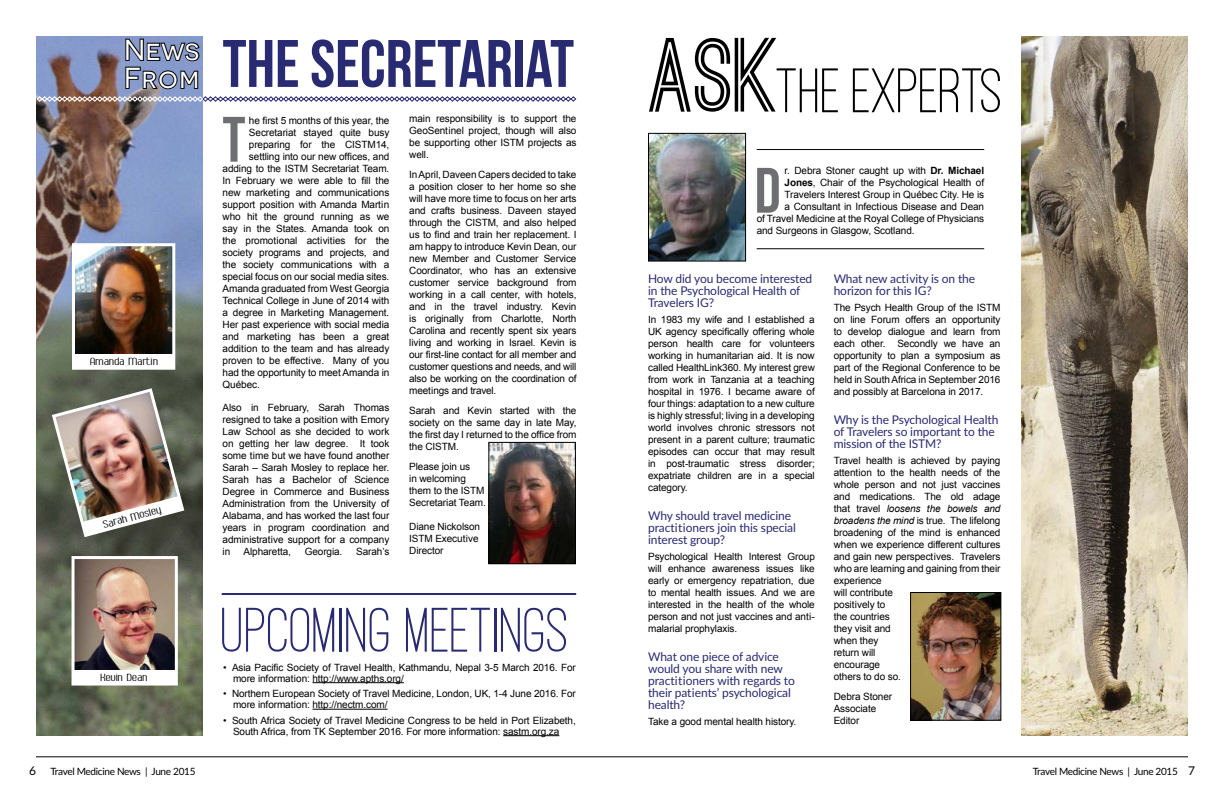
<style>
.page{position:relative;width:1224px;height:792px;background:#fff}
.page>*{position:absolute;margin:0;border:0;box-sizing:border-box;transform-origin:0 0}
.t1{font:67px "Bebas Neue";color:#282a72}
.t2{font:500 65px "Ostrich Sans";color:#282a72}
.t3{font:500 65px "Ostrich Sans";color:#000}
.t4{font:64px "Bebas Neue";color:#6d6e71}
.t5{font:29px/28px "Novecentosanswide";letter-spacing:.015em;color:#fff}
.t6{font:12px/12px "Lato";letter-spacing:-.01em;color:#282a72}
.t7{font:12px "Ambrosia Demo";color:#000}
.t8{font:10px/12px "Arial";letter-spacing:-.01em;color:#000;text-align:justify}
.t9{font:10px "Lato";letter-spacing:-.03em;color:#000}
.s1{font-family:"Ostrich Sans";font-weight:700;font-size:100px;color:#000}
.s2{font-weight:700}
.s3{font-style:italic}
.s4{font-size:12px}
</style>
<div class="page">
<hr style="left:36px;top:757px;width:1152px;height:1px;background:#000">
<img style="left:650px;top:135px;width:94px;height:125px">
<div style="left:648px;top:133px;width:98px;height:129px;border:1px solid #000"></div>
<img style="left:1021px;top:36px;width:167px;height:700px">
<img style="left:37px;top:37px;width:166px;height:699px">
<img style="left:490px;top:444px;width:84px;height:118px">
<div style="left:488px;top:442px;width:88px;height:122px;border:1px solid #000"></div>
<svg style="left:37px;top:38px;width:539px;height:64px"></svg>
<img style="left:912px;top:594px;width:87px;height:125px">
<div style="left:910px;top:592px;width:91px;height:129px;border:1px solid #000"></div>
<hr style="left:313px;top:682px;width:91px;height:1px;background:#000">
<hr style="left:313px;top:709px;width:75px;height:1px;background:#000">
<hr style="left:503px;top:735px;width:56px;height:1px;background:#000">
<hr style="left:222px;top:593px;width:354px;height:2px;background:#282a72">
<img style="left:50px;top:386px;width:136px;height:153px">
<img style="left:76px;top:560px;width:98px;height:110px">
<div style="left:72px;top:556px;width:106px;height:130px;border:3px solid #fff"></div>
<div style="left:74px;top:670px;width:102px;height:14px;background:#fff"></div>
<img style="left:76px;top:247px;width:95px;height:108px">
<div style="left:72px;top:243px;width:103px;height:127px;border:3px solid #fff"></div>
<div style="left:74px;top:355px;width:99px;height:14px;background:#fff"></div>
<hr style="left:757px;top:149px;width:227px;height:1px;background:#000">
<hr style="left:757px;top:248px;width:227px;height:1px;background:#000">
<h3 class="t5" style="left:124px;top:36px;width:77px">News<br>From</h3>
<h1 class="t1" style="left:223px;top:27px;width:559px">THE SECRETARIAT <span class="s1">Ask</span></h1>
<h2 class="t3" style="left:776px;top:60px;width:228px">THE EXPERTS</h2>
<p class="t7" style="left:90px;top:357px;width:70px">Amanda Martin</p>
<p class="t7" style="left:102px;top:520px;width:61px;rotate:-15deg">Sarah Mosley</p>
<p class="t7" style="left:101px;top:673px;width:49px">Kevin Dean</p>
<p class="t8" style="left:249px;top:114px;width:142px">he first 5 months of this year, the</p>
<p class="t8" style="left:249px;top:126px;width:142px">Secretariat stayed quite busy</p>
<p class="t8" style="left:249px;top:138px;width:142px">preparing for the CISTM14,</p>
<p class="t8" style="left:249px;top:150px;width:142px">settling into our new offices, and</p>
<p class="t8" style="left:223px;top:162px;width:168px">adding to the ISTM Secretariat Team.</p>
<p class="t8" style="left:223px;top:174px;width:168px">In February we were able to fill the</p>
<p class="t8" style="left:223px;top:186px;width:168px">new marketing and communications</p>
<p class="t8" style="left:223px;top:198px;width:168px">support position with Amanda Martin</p>
<p class="t8" style="left:223px;top:210px;width:168px">who hit the ground running as we</p>
<p class="t8" style="left:223px;top:222px;width:168px">say in the States. Amanda took on</p>
<p class="t8" style="left:223px;top:234px;width:168px">the promotional activities for the</p>
<p class="t8" style="left:223px;top:246px;width:168px">society programs and projects, and</p>
<p class="t8" style="left:223px;top:258px;width:168px">the society communications with a</p>
<p class="t8" style="left:223px;top:270px;width:168px">special focus on our social media sites.</p>
<p class="t8" style="left:223px;top:282px;width:168px">Amanda graduated from West Georgia</p>
<p class="t8" style="left:223px;top:294px;width:168px">Technical College in June of 2014 with</p>
<p class="t8" style="left:223px;top:306px;width:168px">a degree in Marketing Management.</p>
<p class="t8" style="left:223px;top:318px;width:168px">Her past experience with social media</p>
<p class="t8" style="left:223px;top:330px;width:168px">and marketing has been a great</p>
<p class="t8" style="left:223px;top:342px;width:168px">addition to the team and has already</p>
<p class="t8" style="left:223px;top:354px;width:168px">proven to be effective. Many of you</p>
<p class="t8" style="left:223px;top:366px;width:168px">had the opportunity to meet Amanda in</p>
<p class="t8" style="left:223px;top:378px;width:39px">Québec.</p>
<p class="t8" style="left:223px;top:401px;width:168px">Also in February, Sarah Thomas resigned to take a position with Emory Law School as she decided to work on getting her law degree. It took some time but we have found another Sarah – Sarah Mosley to replace her.<br>Sarah has a Bachelor of Science Degree in Commerce and Business Administration from the University of Alabama, and has worked the last four years in program coordination and administrative support for a company in</p>
<h3 class="t4" style="left:223px;top:104px;width:24px">T</h3>
<p class="t8" style="left:244px;top:545px;width:49px">Alpharetta,</p>
<p class="t8" style="left:305px;top:545px;width:39px">Georgia.</p>
<p class="t8" style="left:356px;top:545px;width:35px">Sarah’s</p>
<p class="t8" style="left:409px;top:113px;width:169px">main responsibility is to support the GeoSentinel project, though will also be supporting other ISTM projects as well.</p>
<p class="t8" style="left:409px;top:169px;width:169px">In April, Daveen Capers decided to take a position closer to her home so she will have more time to focus on her arts and crafts business. Daveen stayed through the CISTM, and also helped us to find and train her replacement. I am happy to introduce Kevin Dean, our new Member and Customer Service Coordinator, who has an extensive customer service background from working in a call center, with hotels, and in the travel industry. Kevin is originally from Charlotte, North Carolina and recently spent six years living and working in Israel. Kevin is our first-line contact for all member and customer questions and needs, and will also be working on the coordination of meetings and travel.</p>
<p class="t8" style="left:409px;top:404px;width:169px">Sarah and Kevin started with the society on the same day in late May, the first day I returned to the office from the CISTM.</p>
<p class="t8" style="left:409px;top:460px;width:78px;text-align:left">Please join us<br>in welcoming them to the ISTM<br>Secretariat Team.</p>
<p class="t8" style="left:409px;top:521px;width:72px;text-align:left">Diane Nickolson<br>ISTM Executive<br>Director</p>
<h2 class="t2" style="left:222px;top:599px;width:349px">UPCOMING MEETINGS</h2>
<p class="t8" style="left:233px;top:662px;width:344px;line-height:11px;text-indent:-10px">• Asia Pacific Society of Travel Health, Kathmandu, Nepal 3-5 March 2016. For more information: http://www.apths.org/</p>
<p class="t8" style="left:233px;top:688px;width:344px;line-height:11px;text-indent:-10px">• Northern European Society of Travel Medicine, London, UK, 1-4 June 2016. For more information: http://nectm.com/</p>
<p class="t8" style="left:233px;top:715px;width:344px;line-height:11px;text-indent:-10px">• South Africa Society of Travel Medicine Congress to be held in Port Elizabeth,<br>South Africa, from TK September 2016. For more information: sastm.org.za</p>
<p class="t8" style="left:785px;top:165px;width:201px">r. Debra Stoner caught up with <span class="s2">Dr. Michael</span></p>
<p class="t8" style="left:785px;top:177px;width:201px"><span class="s2">Jones</span>, Chair of the Psychological Health of</p>
<p class="t8" style="left:785px;top:189px;width:201px">Travelers Interest Group in Québec City. He is</p>
<p class="t8" style="left:785px;top:201px;width:201px">a Consultant in Infectious Disease and Dean</p>
<p class="t8" style="left:757px;top:213px;width:229px">of Travel Medicine at the Royal College of Physicians</p>
<p class="t8" style="left:757px;top:225px;width:159px">and Surgeons in Glasgow, Scotland.</p>
<p class="t6" style="left:648px;top:272px;width:166px">How did you become interested in the Psychological Health of<br>Travelers IG?</p>
<p class="t8" style="left:648px;top:313px;width:168px">In 1983 my wife and I established a UK agency specifically offering whole person health care for volunteers working in humanitarian aid. It is now called HealthLink360. My interest grew from work in Tanzania at a teaching hospital in 1976. I became aware of four things: adaptation to a new culture is highly stressful; living in a developing world involves chronic stressors not present in a parent culture; traumatic episodes can occur that may result in post-traumatic stress disorder; expatriate children are in a special category.</p>
<p class="t6" style="left:648px;top:509px;width:149px">Why should travel medicine practitioners join this special interest group?</p>
<p class="t8" style="left:648px;top:550px;width:168px">Psychological Health Interest Group will enhance awareness issues like early or emergency repatriation, due to mental health issues. And we are interested in the health of the whole person and not just vaccines and anti&shy;malarial prophylaxis.</p>
<p class="t6" style="left:648px;top:650px;width:148px">What one piece of advice would you share with new practitioners with regards to their patients’ psychological health?</p>
<p class="t8" style="left:648px;top:715px;width:150px">Take a good mental health history.</p>
<h3 class="t4" style="left:755px;top:155px;width:28px">D</h3>
<p class="t6" style="left:834px;top:272px;width:143px">What new activity is on the horizon for this IG?</p>
<p class="t8" style="left:834px;top:301px;width:168px">The Psych Health Group of the ISTM on line Forum offers an opportunity to develop dialogue and learn from each other. Secondly we have an opportunity to plan a symposium as part of the Regional Conference to be held in South Africa in September 2016 and possibly at Barcelona in 2017.</p>
<p class="t6" style="left:834px;top:413px;width:166px">Why is the Psychological Health of Travelers so important to the mission of the ISTM?</p>
<p class="t8" style="left:834px;top:454px;width:168px;text-align:left">Travel health is achieved by paying attention to the health needs of the whole person and not just vaccines and medications. The old adage that travel <span class="s3">loosens the bowels and broadens the mind</span> is true. The lifelong broadening of the mind is enhanced when we experience different cultures and gain new perspectives. Travelers who are learning and gaining from their experience<br>will contribute<br>positively to<br>the countries<br>they visit and<br>when they<br>return will<br>encourage<br>others to do so.</p>
<p class="t8" style="left:834px;top:690px;width:60px;text-align:left">Debra Stoner<br>Associate<br>Editor</p>
<p class="t9" style="left:29px;top:764px;width:168px"><span class="s4">6</span> Travel Medicine News | June 2015</p>
<p class="t9" style="left:1033px;top:764px;width:164px">Travel Medicine News | June 2015 <span class="s4">7</span></p>
</div>
